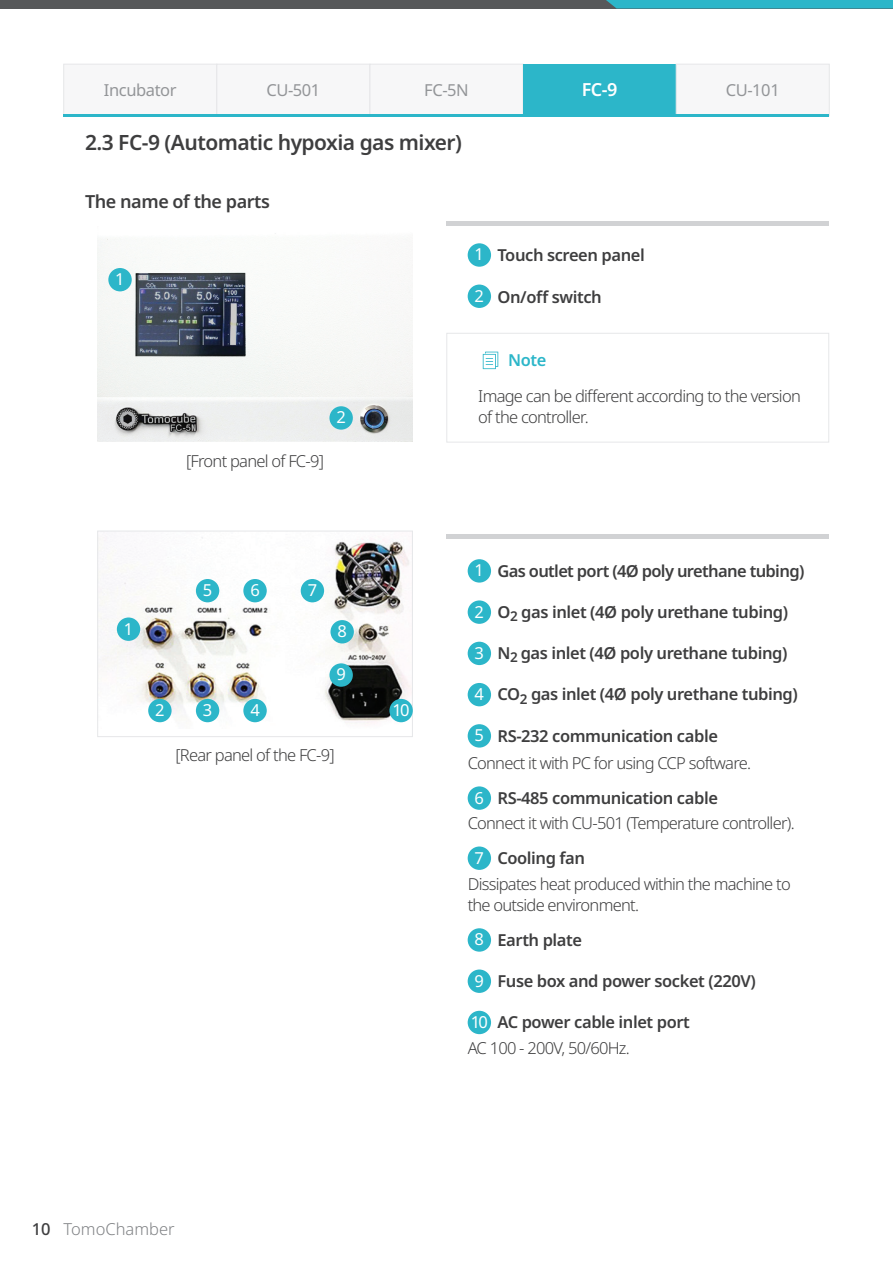
<style>
.page{position:relative;width:893px;height:1263px;background:#fff}
.page>*{position:absolute;margin:0;border:0;box-sizing:border-box;transform-origin:0 0}
.t1{font:600 21px "Noto Sans";letter-spacing:-.025em;color:#3e3e3f}
.t2{font:600 18px "Noto Sans";letter-spacing:-.025em;color:#3e3e3f}
.t3{font:600 18px "Noto Sans";color:#fff}
.t4{font:600 16.5px "Noto Sans";letter-spacing:-.025em;color:#3e3e3f}
.t5{font:300 16.5px/21px "Noto Sans";letter-spacing:-.045em;color:#3e3e3f}
.t6{font:16.5px "Noto Sans";color:#fff}
.t7{font:16.5px "Noto Sans";letter-spacing:-.025em;color:#939598}
.t8{font:300 16.5px "Noto Sans";color:#808285}
.t9{font:600 16.5px "Noto Sans";color:#2cb6c9}
.s1{font-weight:500;color:#3e3e3f}
</style>
<div class="page">
<div style="left:0;top:0;width:893px;height:9px;background:#57585a"></div>
<svg style="left:606px;top:0;width:287px;height:9px;background:#2fafc0"></svg>
<img style="left:98px;top:233px;width:314px;height:209px">
<div style="left:329px;top:406px;width:24px;height:24px;background:#2cb6c9;border-radius:50%"></div>
<div style="left:468px;top:243px;width:23px;height:24px;background:#2cb6c9;border-radius:50%"></div>
<div style="left:468px;top:559px;width:23px;height:24px;background:#2cb6c9;border-radius:50%"></div>
<div style="left:468px;top:683px;width:23px;height:23px;background:#2cb6c9;border-radius:50%"></div>
<div style="left:468px;top:846px;width:23px;height:24px;background:#2cb6c9;border-radius:50%"></div>
<div style="left:468px;top:600px;width:23px;height:24px;background:#2cb6c9;border-radius:50%"></div>
<div style="left:468px;top:724px;width:23px;height:23px;background:#2cb6c9;border-radius:50%"></div>
<div style="left:468px;top:928px;width:23px;height:24px;background:#2cb6c9;border-radius:50%"></div>
<div style="left:468px;top:969px;width:23px;height:24px;background:#2cb6c9;border-radius:50%"></div>
<div style="left:468px;top:642px;width:23px;height:23px;background:#2cb6c9;border-radius:50%"></div>
<div style="left:468px;top:786px;width:23px;height:24px;background:#2cb6c9;border-radius:50%"></div>
<div style="left:468px;top:1011px;width:23px;height:23px;background:#2cb6c9;border-radius:50%"></div>
<div style="left:108px;top:268px;width:24px;height:23px;background:#2cb6c9;border-radius:50%"></div>
<div style="left:468px;top:285px;width:23px;height:23px;background:#2cb6c9;border-radius:50%"></div>
<img style="left:99px;top:536px;width:312px;height:188px">
<div style="left:97px;top:531px;width:316px;height:206px;border:1px solid #e6e7e9"></div>
<div style="left:117px;top:617px;width:23px;height:24px;background:#2cb6c9;border-radius:50%"></div>
<div style="left:148px;top:699px;width:24px;height:23px;background:#2cb6c9;border-radius:50%"></div>
<div style="left:196px;top:699px;width:23px;height:23px;background:#2cb6c9;border-radius:50%"></div>
<div style="left:243px;top:699px;width:24px;height:23px;background:#2cb6c9;border-radius:50%"></div>
<div style="left:196px;top:579px;width:23px;height:23px;background:#2cb6c9;border-radius:50%"></div>
<div style="left:243px;top:579px;width:24px;height:23px;background:#2cb6c9;border-radius:50%"></div>
<div style="left:301px;top:579px;width:23px;height:23px;background:#2cb6c9;border-radius:50%"></div>
<div style="left:330px;top:620px;width:24px;height:23px;background:#2cb6c9;border-radius:50%"></div>
<div style="left:329px;top:663px;width:24px;height:24px;background:#2cb6c9;border-radius:50%"></div>
<div style="left:389px;top:699px;width:24px;height:23px;background:#2cb6c9;border-radius:50%"></div>
<div style="left:446px;top:534px;width:383px;height:5px;background:#d1d2d4"></div>
<hr style="left:446px;top:222px;width:383px;height:4px;background:#d1d2d4">
<div style="left:63px;top:64px;width:154px;height:52px;background:#f7f7f8;border:1px solid #e6e7e9"></div>
<div style="left:216px;top:64px;width:154px;height:52px;background:#f7f7f8;border:1px solid #e6e7e9"></div>
<div style="left:370px;top:64px;width:153px;height:52px;background:#f7f7f8;border:1px solid #e6e7e9"></div>
<div style="left:523px;top:64px;width:153px;height:52px;background:#2cb6c9"></div>
<div style="left:676px;top:64px;width:154px;height:52px;background:#f7f7f8;border:1px solid #e6e7e9"></div>
<hr style="left:64px;top:114px;width:765px;height:2px;background:#2cb6c9">
<div style="left:446px;top:333px;width:383px;height:109px;background:#fff;border:1px solid #e6e7e9"></div>
<svg style="left:483px;top:352px;width:15px;height:17px"></svg>
<p class="t7" style="left:104px;top:78px;width:74px">Incubator</p>
<p class="t7" style="left:266px;top:78px;width:56px">CU-501</p>
<p class="t7" style="left:424px;top:78px;width:46px">FC-5N</p>
<p class="t3" style="left:582px;top:77px;width:37px">FC-9</p>
<p class="t7" style="left:726px;top:78px;width:56px">CU-101</p>
<p class="t1" style="left:85px;top:127px;width:378px">2.3 FC-9 (Automatic hypoxia gas mixer)</p>
<p class="t2" style="left:85px;top:189px;width:186px">The name of the parts</p>
<p class="t6" style="left:115px;top:267px;width:11px">1</p>
<p class="t6" style="left:475px;top:243px;width:11px">1</p>
<p class="t4" style="left:497px;top:243px;width:149px">Touch screen panel</p>
<p class="t6" style="left:475px;top:284px;width:11px">2</p>
<p class="t4" style="left:497px;top:285px;width:106px">On/off switch</p>
<p class="t5" style="left:186px;top:451px;width:140px">[Front panel of FC-9]</p>
<p class="t6" style="left:336px;top:406px;width:11px">2</p>
<p class="t9" style="left:508px;top:348px;width:40px">Note</p>
<p class="t5" style="left:478px;top:386px;width:324px">Image can be different according to the version of the controller.</p>
<p class="t6" style="left:124px;top:617px;width:11px">1</p>
<p class="t6" style="left:203px;top:578px;width:11px">5</p>
<p class="t6" style="left:250px;top:578px;width:11px">6</p>
<p class="t6" style="left:308px;top:578px;width:11px">7</p>
<p class="t6" style="left:155px;top:698px;width:11px">2</p>
<p class="t6" style="left:203px;top:698px;width:11px">3</p>
<p class="t6" style="left:250px;top:698px;width:11px">4</p>
<p class="t6" style="left:337px;top:620px;width:11px">8</p>
<p class="t6" style="left:336px;top:663px;width:11px">9</p>
<p class="t6" style="left:392px;top:698px;width:19px">10</p>
<p class="t6" style="left:475px;top:559px;width:11px">1</p>
<p class="t4" style="left:497px;top:559px;width:308px">Gas outlet port (4Ø poly urethane tubing)</p>
<p class="t6" style="left:475px;top:600px;width:11px">2</p>
<p class="t4" style="left:497px;top:600px;width:292px">O<sub>2</sub> gas inlet (4Ø poly urethane tubing)</p>
<p class="t6" style="left:475px;top:641px;width:11px">3</p>
<p class="t4" style="left:497px;top:641px;width:292px">N<sub>2</sub> gas inlet (4Ø poly urethane tubing)</p>
<p class="t6" style="left:475px;top:682px;width:11px">4</p>
<p class="t4" style="left:497px;top:683px;width:302px">CO<sub>2</sub> gas inlet (4Ø poly urethane tubing)</p>
<p class="t5" style="left:175px;top:745px;width:161px">[Rear panel of the FC-9]</p>
<p class="t8" style="left:32px;top:1217px;width:144px"><span class="s1">10</span> TomoChamber</p>
<p class="t4" style="left:497px;top:724px;width:222px">RS-232 communication cable</p>
<p class="t5" style="left:468px;top:753px;width:285px">Connect it with PC for using CCP software.</p>
<p class="t6" style="left:475px;top:724px;width:11px">5</p>
<p class="t4" style="left:497px;top:786px;width:222px">RS-485 communication cable</p>
<p class="t5" style="left:468px;top:813px;width:329px">Connect it with CU-501 (Temperature controller).</p>
<p class="t6" style="left:475px;top:786px;width:11px">6</p>
<p class="t4" style="left:497px;top:846px;width:89px">Cooling fan</p>
<p class="t5" style="left:468px;top:874px;width:325px">Dissipates heat produced within the machine to the outside environment.</p>
<p class="t6" style="left:475px;top:846px;width:11px">7</p>
<p class="t6" style="left:475px;top:928px;width:11px">8</p>
<p class="t4" style="left:497px;top:928px;width:86px">Earth plate</p>
<p class="t6" style="left:475px;top:969px;width:11px">9</p>
<p class="t4" style="left:497px;top:969px;width:260px">Fuse box and power socket (220V)</p>
<p class="t4" style="left:497px;top:1010px;width:194px">AC power cable inlet port</p>
<p class="t5" style="left:468px;top:1037px;width:164px">AC 100 - 200V, 50/60Hz.</p>
<p class="t6" style="left:471px;top:1010px;width:19px">10</p>
</div>
